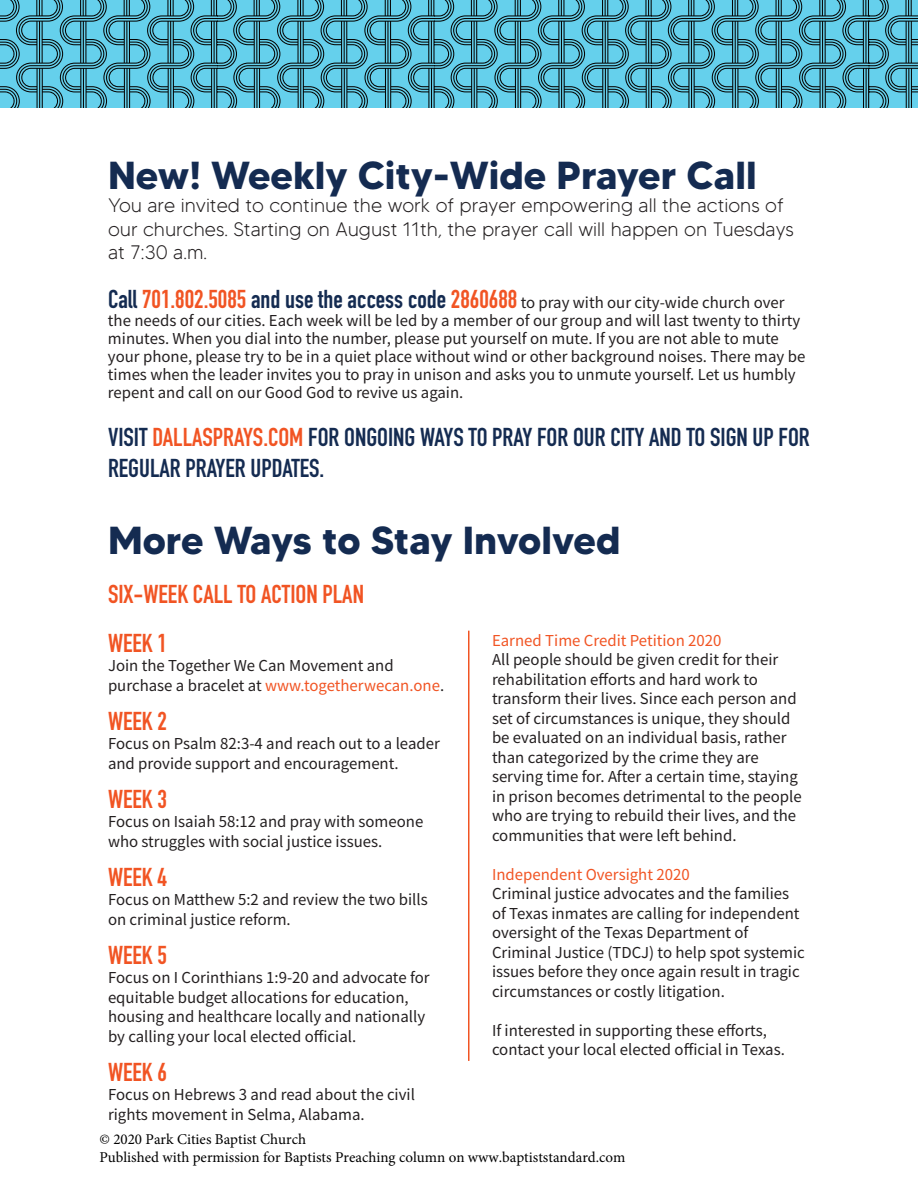
<style>
.page{position:relative;width:918px;height:1188px;background:#fff}
.page>*{position:absolute;margin:0;border:0;box-sizing:border-box;transform-origin:0 0}
.t1{font:700 39px "MADETOMMY";color:#142b51}
.t2{font:700 25.5px/30.6px "DIN Condensed";color:#142b51}
.t3{font:700 25.5px "DIN Condensed";color:#f15423}
.t4{font:300 19.5px/23.4px "MADETOMMY";color:#231f20}
.t5{font:15px/19.5px "Noto Sans JP";color:#231f20}
.t6{font:15px/18px "Minion Pro";color:#000}
.t7{font:15px "Noto Sans JP";color:#f15423}
.s1{font-family:"DIN Condensed";font-weight:700;font-size:25.5px;color:#142b51}
.s2{font-family:"DIN Condensed";font-weight:700;font-size:25.5px;color:#f15423}
.s3{color:#f15423}
</style>
<div class="page">
<svg style="left:0;top:0;width:918px;height:108px;background:#50a4ba"></svg>
<hr style="left:468px;top:631px;width:2px;height:430px;background:#f15423">
<p class="t1" style="left:108px;top:151px;width:650px">New! Weekly City-Wide Prayer Call</p>
<p class="t4" style="left:108px;top:194px;width:687px">You are invited to continue the work of prayer empowering all the actions of our churches. Starting on August 11th, the prayer call will happen on Tuesdays at 7:30 a.m.</p>
<p class="t5" style="left:108px;top:293px;width:699px;line-height:18px"><span class="s1">Call</span> <span class="s2">701.802.5085</span> <span class="s1">and use the access code</span> <span class="s2">2860688</span> to pray with our city-wide church over the needs of our cities. Each week will be led by a member of our group and will last twenty to thirty minutes. When you dial into the number, please put yourself on mute. If you are not able to mute your phone, please try to be in a quiet place without wind or other background noises. There may be times when the leader invites you to pray in unison and asks you to unmute yourself. Let us humbly repent and call on our Good God to revive us again.</p>
<p class="t2" style="left:108px;top:422px;width:703px">VISIT <span class="s3">DALLASPRAYS.COM</span> FOR ONGOING WAYS TO PRAY FOR OUR CITY AND TO SIGN UP FOR<br>REGULAR PRAYER UPDATES.</p>
<p class="t1" style="left:108px;top:516px;width:514px">More Ways to Stay Involved</p>
<p class="t3" style="left:108px;top:577px;width:257px">SIX-WEEK CALL TO ACTION PLAN</p>
<p class="t3" style="left:108px;top:626px;width:61px">WEEK 1</p>
<p class="t5" style="left:108px;top:656px;width:338px">Join the Together We Can Movement and purchase a bracelet at <span class="s3">www.togetherwecan.one</span>.</p>
<p class="t3" style="left:108px;top:704px;width:61px">WEEK 2</p>
<p class="t5" style="left:108px;top:734px;width:333px">Focus on Psalm 82:3-4 and reach out to a leader and provide support and encouragement.</p>
<p class="t3" style="left:108px;top:782px;width:61px">WEEK 3</p>
<p class="t5" style="left:108px;top:812px;width:317px">Focus on Isaiah 58:12 and pray with someone who struggles with social justice issues.</p>
<p class="t3" style="left:108px;top:860px;width:61px">WEEK 4</p>
<p class="t5" style="left:108px;top:890px;width:321px">Focus on Matthew 5:2 and review the two bills on criminal justice reform.</p>
<p class="t3" style="left:108px;top:938px;width:61px">WEEK 5</p>
<p class="t5" style="left:108px;top:968px;width:323px">Focus on I Corinthians 1:9-20 and advocate for equitable budget allocations for education, housing and healthcare locally and nationally by calling your local elected official.</p>
<p class="t3" style="left:108px;top:1055px;width:61px">WEEK 6</p>
<p class="t5" style="left:108px;top:1085px;width:308px">Focus on Hebrews 3 and read about the civil rights movement in Selma, Alabama.</p>
<p class="t7" style="left:492px;top:632px;width:231px">Earned Time Credit Petition 2020</p>
<p class="t5" style="left:492px;top:650px;width:311px">All people should be given credit for their rehabilitation efforts and hard work to transform their lives. Since each person and set of circumstances is unique, they should be evaluated on an individual basis, rather than categorized by the crime they are serving time for. After a certain time, staying in prison becomes detrimental to the people who are trying to rebuild their lives, and the communities that were left behind.</p>
<p class="t7" style="left:492px;top:866px;width:199px">Independent Oversight 2020</p>
<p class="t5" style="left:492px;top:884px;width:314px">Criminal justice advocates and the families of Texas inmates are calling for independent oversight of the Texas Department of Criminal Justice (TDCJ) to help spot systemic issues before they once again result in tragic circumstances or costly litigation.</p>
<p class="t5" style="left:492px;top:1021px;width:294px">If interested in supporting these efforts, contact your local elected official in Texas.</p>
<p class="t6" style="left:99px;top:1130px;width:528px">© 2020 Park Cities Baptist Church<br>Published with permission for Baptists Preaching column on www.baptiststandard.com</p>
</div>
